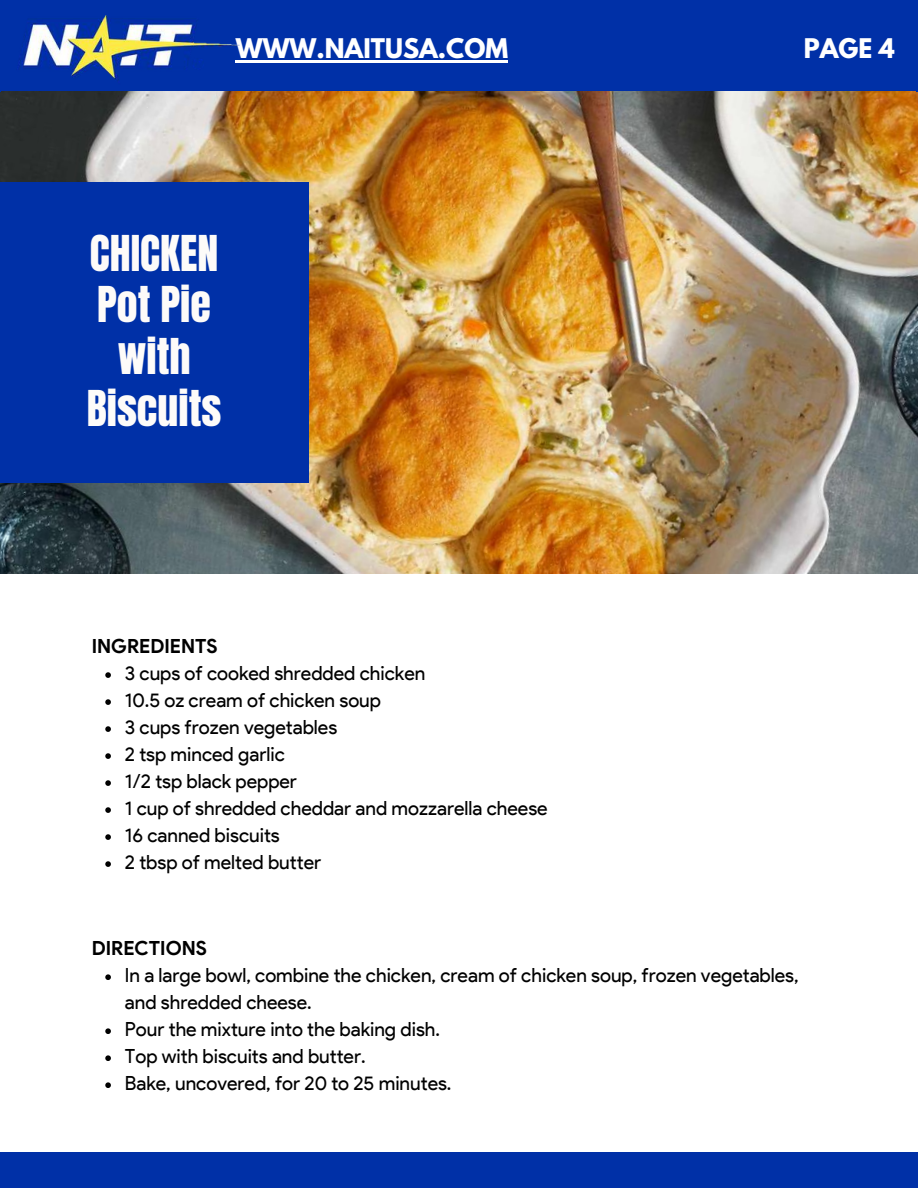
<style>
.page{position:relative;width:918px;height:1188px;background:#fff}
.page>*{position:absolute;margin:0;border:0;box-sizing:border-box;transform-origin:0 0}
.t1{font:42px/51.8px "Anton";color:#fdfbf9;text-align:center}
.t2{font:700 24px "League Spartan";color:#fff}
.t3{font:19.5px/27px "Product Sans";color:#000}
.t4{font:700 19.5px "Product Sans";color:#000}
</style>
<div class="page">
<div style="left:0;top:0;width:918px;height:92px;background:#0030a7"></div>
<div style="left:0;top:1153px;width:918px;height:35px;background:#0030a7"></div>
<img style="left:0;top:92px;width:918px;height:481px">
<div style="left:0;top:182px;width:308px;height:300px;background:#0030a7"></div>
<hr style="left:236px;top:60px;width:272px;height:2px;background:#fff">
<svg style="left:105px;top:672px;width:6px;height:6px"></svg>
<svg style="left:105px;top:699px;width:6px;height:6px"></svg>
<svg style="left:105px;top:726px;width:6px;height:6px"></svg>
<svg style="left:105px;top:753px;width:6px;height:6px"></svg>
<svg style="left:105px;top:780px;width:6px;height:6px"></svg>
<svg style="left:105px;top:807px;width:6px;height:6px"></svg>
<svg style="left:105px;top:834px;width:6px;height:6px"></svg>
<svg style="left:105px;top:861px;width:6px;height:6px"></svg>
<img style="left:0;top:15px;width:250px;height:119px">
<svg style="left:105px;top:974px;width:6px;height:6px"></svg>
<svg style="left:105px;top:1028px;width:6px;height:6px"></svg>
<svg style="left:105px;top:1055px;width:6px;height:6px"></svg>
<svg style="left:105px;top:1082px;width:6px;height:6px"></svg>
<p class="t2" style="left:236px;top:36px;width:274px">WWW.NAITUSA.COM</p>
<p class="t2" style="left:804px;top:36px;width:93px">PAGE 4</p>
<h1 class="t1" style="left:87px;top:228px;width:136px">CHICKEN<br>Pot Pie with<br>Biscuits</h1>
<p class="t4" style="left:92px;top:634px;width:128px">INGREDIENTS</p>
<p class="t3" style="left:125px;top:660px;width:424px">3 cups of cooked shredded chicken<br>10.5 oz cream of chicken soup<br>3 cups frozen vegetables<br>2 tsp minced garlic<br>1/2 tsp black pepper<br>1 cup of shredded cheddar and mozzarella cheese<br>16 canned biscuits<br>2 tbsp of melted butter</p>
<p class="t4" style="left:92px;top:937px;width:117px">DIRECTIONS</p>
<p class="t3" style="left:125px;top:962px;width:675px">In a large bowl, combine the chicken, cream of chicken soup, frozen vegetables, and shredded cheese.<br>Pour the mixture into the baking dish.<br>Top with biscuits and butter.<br>Bake, uncovered, for 20 to 25 minutes.</p>
</div>
